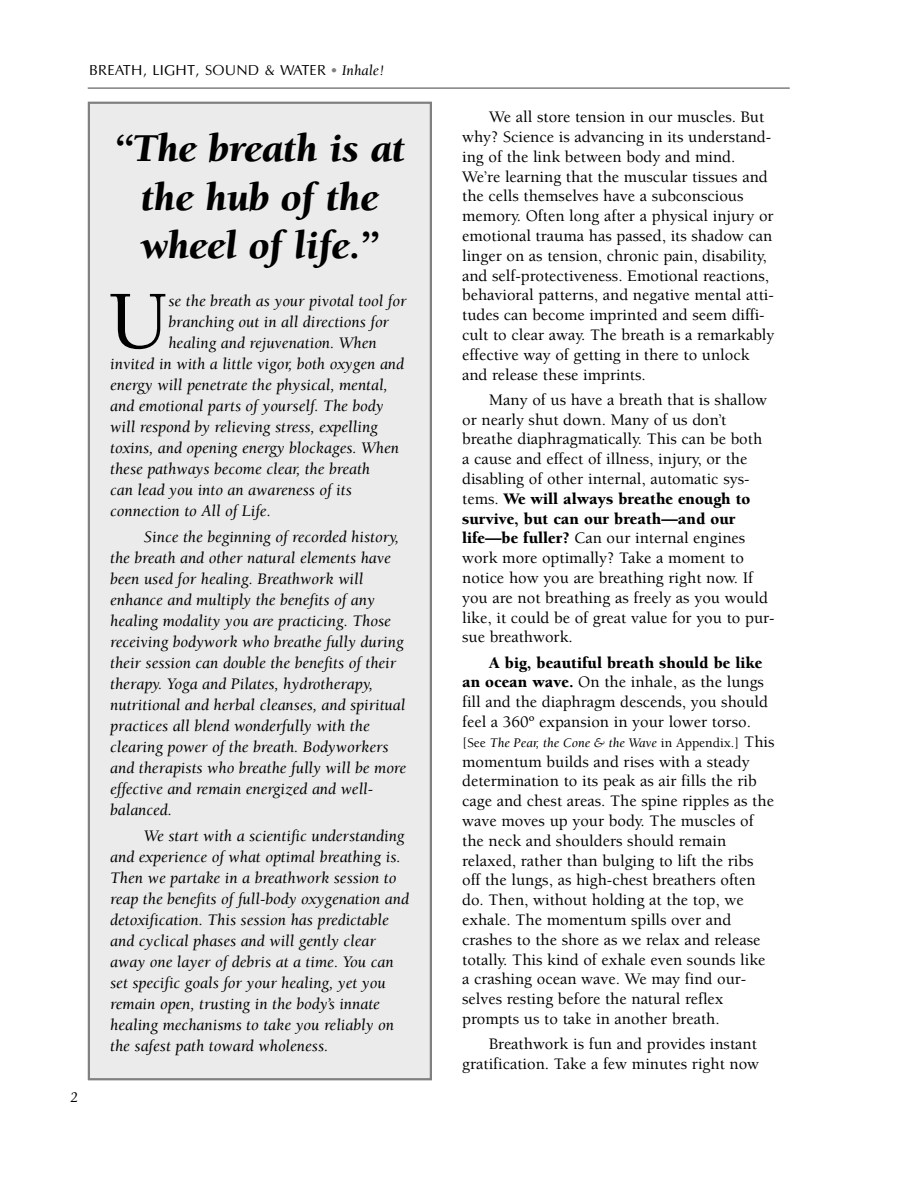
<style>
.page{position:relative;width:918px;height:1188px;background:#fff}
.page>*{position:absolute;margin:0;border:0;box-sizing:border-box;transform-origin:0 0}
.t1{font:500 84.45px "Berkeley";color:#000}
.t2{font:italic 900 40.5px/48.6px "Berkeley";color:#000;text-align:center}
.t3{font:500 16.5px/19.8px "Berkeley";color:#000}
.t4{font:italic 16.5px/21px "Berkeley";color:#000}
.t5{font:15px "Optane";color:#000}
.t6{font:italic 15px "Berkeley";color:#000}
.t7{font:italic 13.5px "Berkeley";color:#000}
.s1{font-family:"Berkeley";font-style:italic;color:#808080}
.s2{font-family:"Berkeley";font-style:italic}
.s3{font-weight:900}
.s4{font-weight:500;font-style:normal}
.s5{font-weight:500;font-style:normal;font-size:16.5px}
</style>
<div class="page">
<hr style="left:88px;top:87px;width:702px;height:2px;background:#808080">
<div style="left:90px;top:104px;width:340px;height:974px;background:#ebebeb"></div>
<div style="left:88px;top:102px;width:344px;height:978px;border:2px solid #808080"></div>
<p class="t5" style="left:89px;top:64px;width:297px">BREATH, LIGHT, SOUND &amp; WATER <span class="s1">•</span> <span class="s2">Inhale!</span></p>
<p class="t6" style="left:70px;top:1091px;width:9px">2</p>
<h2 class="t2" style="left:115px;top:128px;width:291px">“The breath is at the hub of the wheel of life.”</h2>
<h1 class="t1" style="left:109px;top:288px;width:61px">U</h1>
<p class="t4" style="left:169px;top:291px;width:239px">se the breath as your pivotal tool for</p>
<p class="t4" style="left:168px;top:312px;width:222px">branching out in all directions for</p>
<p class="t4" style="left:168px;top:333px;width:210px">healing and rejuvenation. When</p>
<p class="t4" style="left:110px;top:354px;width:295px">invited in with a little vigor, both oxygen and</p>
<p class="t4" style="left:110px;top:375px;width:279px">energy will penetrate the physical, mental,</p>
<p class="t4" style="left:110px;top:396px;width:275px">and emotional parts of yourself. The body</p>
<p class="t4" style="left:110px;top:417px;width:269px">will respond by relieving stress, expelling</p>
<p class="t4" style="left:110px;top:438px;width:290px">toxins, and opening energy blockages. When</p>
<p class="t4" style="left:110px;top:459px;width:261px">these pathways become clear, the breath</p>
<p class="t4" style="left:110px;top:480px;width:243px">can lead you into an awareness of its</p>
<p class="t4" style="left:110px;top:501px;width:162px">connection to All of Life.</p>
<p class="t4" style="left:110px;top:528px;width:298px;text-indent:34px">Since the beginning of recorded history, the breath and other natural elements have been used for healing. Breathwork will enhance and multiply the benefits of any healing modality you are practicing. Those receiving bodywork who breathe fully during their session can double the benefits of their therapy. Yoga and Pilates, hydrotherapy, nutritional and herbal cleanses, and spiritual practices all blend wonderfully with the clearing power of the breath. Bodyworkers and therapists who breathe fully will be more effective and remain energized and well&shy;balanced.</p>
<p class="t4" style="left:110px;top:827px;width:300px;text-indent:34px">We start with a scientific understanding and experience of what optimal breathing is.<br>Then we partake in a breathwork session to reap the benefits of full-body oxygenation and detoxification. This session has predictable and cyclical phases and will gently clear away one layer of debris at a time. You can set specific goals for your healing, yet you remain open, trusting in the body’s innate healing mechanisms to take you reliably on the safest path toward wholeness.</p>
<p class="t3" style="left:462px;top:109px;width:314px;text-indent:27px">We all store tension in our muscles. But why? Science is advancing in its understand&shy;ing of the link between body and mind.<br>We’re learning that the muscular tissues and the cells themselves have a subconscious memory. Often long after a physical injury or emotional trauma has passed, its shadow can linger on as tension, chronic pain, disability, and self-protectiveness. Emotional reactions, behavioral patterns, and negative mental atti&shy;tudes can become imprinted and seem diffi&shy;cult to clear away. The breath is a remarkably effective way of getting in there to unlock and release these imprints.</p>
<p class="t3" style="left:462px;top:391px;width:314px;text-indent:27px">Many of us have a breath that is shallow or nearly shut down. Many of us don’t breathe diaphragmatically. This can be both<br>a cause and effect of illness, injury, or the disabling of other internal, automatic sys&shy;tems. <span class="s3">We will always breathe enough to survive, but can our breath—and our life—be fuller?</span> Can our internal engines work more optimally? Take a moment to notice how you are breathing right now. If you are not breathing as freely as you would like, it could be of great value for you to pur&shy;sue breathwork.</p>
<p class="t3" style="left:462px;top:654px;width:307px;text-indent:27px"><span class="s3">A big, beautiful breath should be like an ocean wave.</span> On the inhale, as the lungs fill and the diaphragm descends, you should feel a 360º expansion in your lower torso.</p>
<p class="t7" style="left:462px;top:737px;width:314px"><span class="s4">[See</span> The Pear, the Cone &amp; the Wave <span class="s4">in Appendix.]</span> <span class="s5">This</span></p>
<p class="t3" style="left:462px;top:753px;width:313px">momentum builds and rises with a steady determination to its peak as air fills the rib cage and chest areas. The spine ripples as the wave moves up your body. The muscles of the neck and shoulders should remain relaxed, rather than bulging to lift the ribs off the lungs, as high-chest breathers often do. Then, without holding at the top, we exhale. The momentum spills over and crashes to the shore as we relax and release totally. This kind of exhale even sounds like a crashing ocean wave. We may find our&shy;selves resting before the natural reflex prompts us to take in another breath.</p>
<p class="t3" style="left:462px;top:1036px;width:299px;text-align:right">Breathwork is fun and provides instant gratification. Take a few minutes right now</p>
</div>
